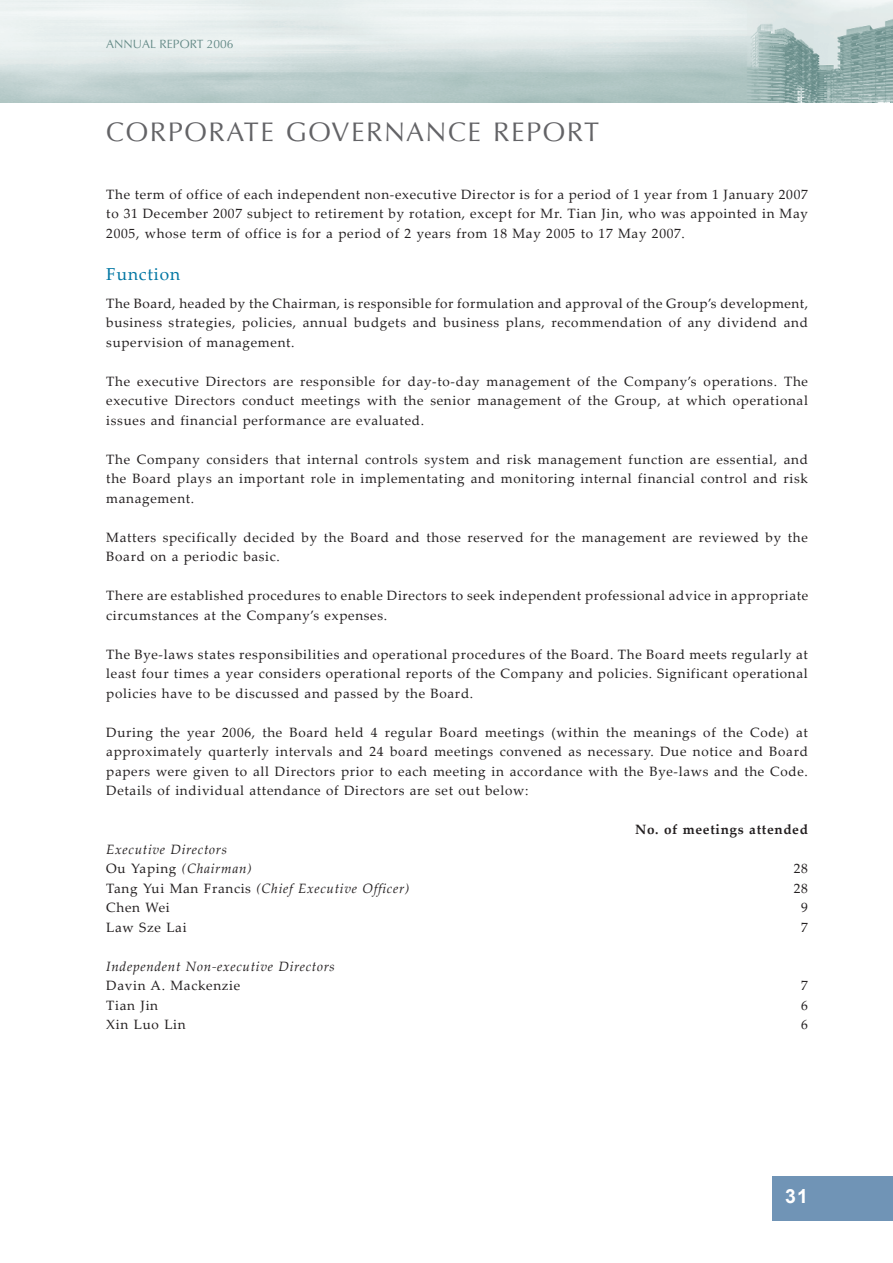
<style>
.page{position:relative;width:893px;height:1263px;background:#fff}
.page>*{position:absolute;margin:0;border:0;box-sizing:border-box;transform-origin:0 0}
.t1{font:27px "Optima LT Std";letter-spacing:.055em;color:#636366}
.t2{font:700 19.5px "Arial";color:#fff}
.t3{font:17.25px "Palatino Linotype";letter-spacing:.05em;color:#0076a3}
.t4{font:13.5px/19.5px "Palatino Linotype";letter-spacing:.05em;color:#231f20;text-align:justify}
.t5{font:italic 13.5px/19.5px "Palatino Linotype";letter-spacing:.05em;color:#231f20}
.t6{font:700 13.5px "Palatino Linotype";letter-spacing:.05em;color:#231f20}
.t7{font:12px "Optima LT Std";color:#638986}
.s1{font-style:normal}
</style>
<div class="page">
<img style="left:0;top:0;width:893px;height:102px">
<div style="left:772px;top:1176px;width:121px;height:44px;background:#7094b6"></div>
<p class="t7" style="left:106px;top:37px;width:129px">ANNUAL REPORT 2006</p>
<h1 class="t1" style="left:106px;top:117px;width:494px">CORPORATE GOVERNANCE REPORT</h1>
<p class="t4" style="left:106px;top:184px;width:703px">The term of office of each independent non-executive Director is for a period of 1 year from 1 January 2007 to 31 December 2007 subject to retirement by rotation, except for Mr. Tian Jin, who was appointed in May 2005, whose term of office is for a period of 2 years from 18 May 2005 to 17 May 2007.</p>
<p class="t3" style="left:106px;top:262px;width:75px">Function</p>
<p class="t4" style="left:106px;top:293px;width:703px">The Board, headed by the Chairman, is responsible for formulation and approval of the Group’s development, business strategies, policies, annual budgets and business plans, recommendation of any dividend and supervision of management.</p>
<p class="t4" style="left:106px;top:371px;width:703px">The executive Directors are responsible for day-to-day management of the Company’s operations. The executive Directors conduct meetings with the senior management of the Group, at which operational issues and financial performance are evaluated.</p>
<p class="t4" style="left:106px;top:449px;width:703px">The Company considers that internal controls system and risk management function are essential, and the Board plays an important role in implementating and monitoring internal financial control and risk management.</p>
<p class="t4" style="left:106px;top:527px;width:703px">Matters specifically decided by the Board and those reserved for the management are reviewed by the<br>Board on a periodic basic.</p>
<p class="t4" style="left:106px;top:585px;width:703px">There are established procedures to enable Directors to seek independent professional advice in appropriate circumstances at the Company’s expenses.</p>
<p class="t4" style="left:106px;top:644px;width:703px">The Bye-laws states responsibilities and operational procedures of the Board. The Board meets regularly at least four times a year considers operational reports of the Company and policies. Significant operational policies have to be discussed and passed by the Board.</p>
<p class="t4" style="left:106px;top:722px;width:703px">During the year 2006, the Board held 4 regular Board meetings (within the meanings of the Code) at approximately quarterly intervals and 24 board meetings convened as necessary. Due notice and Board papers were given to all Directors prior to each meeting in accordance with the Bye-laws and the Code.<br>Details of individual attendance of Directors are set out below:</p>
<p class="t6" style="left:635px;top:820px;width:174px">No. of meetings attended</p>
<p class="t5" style="left:106px;top:839px;width:147px">Executive Directors<br><span class="s1">Ou Yaping</span> (Chairman)</p>
<p class="t4" style="left:794px;top:858px;width:16px">28</p>
<p class="t5" style="left:106px;top:878px;width:305px"><span class="s1">Tang Yui Man Francis</span> (Chief Executive Officer)</p>
<p class="t4" style="left:794px;top:878px;width:16px">28</p>
<p class="t4" style="left:106px;top:897px;width:65px">Chen Wei</p>
<p class="t4" style="left:801px;top:897px;width:8px">9</p>
<p class="t4" style="left:106px;top:917px;width:82px">Law Sze Lai</p>
<p class="t4" style="left:801px;top:917px;width:8px">7</p>
<p class="t5" style="left:106px;top:956px;width:230px">Independent Non-executive Directors</p>
<p class="t4" style="left:106px;top:975px;width:136px">Davin A. Mackenzie</p>
<p class="t4" style="left:801px;top:975px;width:8px">7</p>
<p class="t4" style="left:106px;top:995px;width:53px">Tian Jin</p>
<p class="t4" style="left:801px;top:995px;width:8px">6</p>
<p class="t4" style="left:106px;top:1014px;width:81px">Xin Luo Lin</p>
<p class="t4" style="left:801px;top:1014px;width:8px">6</p>
<h2 class="t2" style="left:785px;top:1183px;width:24px">31</h2>
</div>
